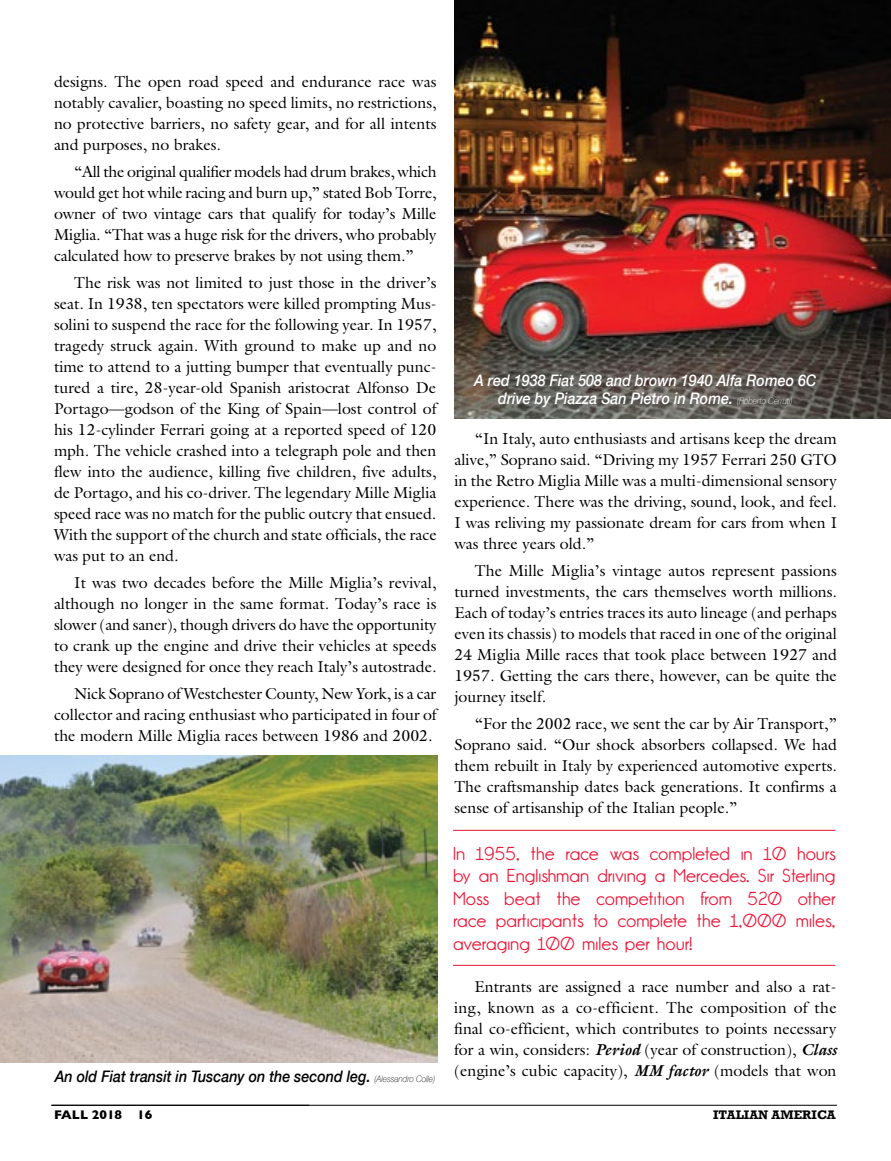
<style>
.page{position:relative;width:891px;height:1161px;background:#fff}
.page>*{position:absolute;margin:0;border:0;box-sizing:border-box;transform-origin:0 0}
.t1{font:18px/22.5px "Gardens C";color:#ed1a3b;text-align:justify}
.t2{font:15.9px/21px "Galliard";color:#000;text-align:justify}
.t3{font:italic 500 15.9px/17.4px "Helvetica Neue";color:#fff;text-align:center;scale:.9 1}
.t4{font:italic 500 15.9px "Helvetica Neue";color:#000;scale:.9 1}
.t5{font:700 12.75px "Rockwell";color:#000}
.t6{font:700 12.75px "Gill Sans";color:#000}
.s1{font-weight:100;font-size:9px}
.s2{font-weight:700;font-style:italic}
</style>
<div class="page">
<hr style="left:51px;top:1105px;width:786px;height:1px;background:#000">
<img style="left:0;top:756px;width:437px;height:307px">
<img style="left:454px;top:0;width:437px;height:418px">
<hr style="left:453px;top:830px;width:382px;height:1px;background:#e31837">
<hr style="left:453px;top:965px;width:382px;height:1px;background:#e31837">
<p class="t2" style="left:54px;top:70px;width:384px">designs. The open road speed and endurance race was notably cavalier, boasting no speed limits, no restrictions, no protective barriers, no safety gear, and for all intents and purposes, no brakes.</p>
<p class="t2" style="left:54px;top:160px;width:384px;text-indent:20px">“All the original qualifier models had drum brakes, which would get hot while racing and burn up,” stated Bob Torre, owner of two vintage cars that qualify for today’s Mille Miglia. “That was a huge risk for the drivers, who probably calculated how to preserve brakes by not using them.”</p>
<p class="t2" style="left:54px;top:272px;width:384px;text-indent:20px">The risk was not limited to just those in the driver’s seat. In 1938, ten spectators were killed prompting Mus&shy;solini to suspend the race for the following year. In 1957, tragedy struck again. With ground to make up and no time to attend to a jutting bumper that eventually punc&shy;tured a tire, 28-year-old Spanish aristocrat Alfonso De Portago—godson of the King of Spain—lost control of his 12-cylinder Ferrari going at a reported speed of 120 mph. The vehicle crashed into a telegraph pole and then flew into the audience, killing five children, five adults, de Portago, and his co-driver. The legendary Mille Miglia speed race was no match for the public outcry that ensued.<br>With the support of the church and state officials, the race was put to an end.</p>
<p class="t2" style="left:54px;top:572px;width:384px;text-indent:20px">It was two decades before the Mille Miglia’s revival, although no longer in the same format. Today’s race is slower (and saner), though drivers do have the opportunity to crank up the engine and drive their vehicles at speeds they were designed for once they reach Italy’s autostrade.</p>
<p class="t2" style="left:54px;top:683px;width:384px;text-indent:20px">Nick Soprano of Westchester County, New York, is a car collector and racing enthusiast who participated in four of the modern Mille Miglia races between 1986 and 2002.</p>
<p class="t4" style="left:55px;top:1063px;width:424px">An old Fiat transit in Tuscany on the second leg. <span class="s1">(Alessandro Colle)</span></p>
<p class="t3" style="left:474px;top:371px;width:382px">A red 1938 Fiat 508 and brown 1940 Alfa Romeo 6C drive by Piazza San Pietro in Rome. <span class="s1">(Roberto Cerruti)</span></p>
<p class="t2" style="left:455px;top:428px;width:384px;text-indent:20px">“In Italy, auto enthusiasts and artisans keep the dream alive,” Soprano said. “Driving my 1957 Ferrari 250 GTO in the Retro Miglia Mille was a multi-dimensional sensory experience. There was the driving, sound, look, and feel.<br>I was reliving my passionate dream for cars from when I was three years old.”</p>
<p class="t2" style="left:455px;top:560px;width:384px;text-indent:20px">The Mille Miglia’s vintage autos represent passions turned investments, the cars themselves worth millions.<br>Each of today’s entries traces its auto lineage (and perhaps even its chassis) to models that raced in one of the original 24 Miglia Mille races that took place between 1927 and 1957. Getting the cars there, however, can be quite the journey itself.</p>
<p class="t2" style="left:455px;top:713px;width:384px;text-indent:20px">“For the 2002 race, we sent the car by Air Transport,” Soprano said. “Our shock absorbers collapsed. We had them rebuilt in Italy by experienced automotive experts.<br>The craftsmanship dates back generations. It confirms a sense of artisanship of the Italian people.”</p>
<p class="t1" style="left:453px;top:842px;width:384px">In 1955, the race was completed in 10 hours by an Englishman driving a Mercedes. Sir Sterling Moss beat the competition from 520 other race participants to complete the 1,000 miles, averaging 100 miles per hour!</p>
<p class="t2" style="left:454px;top:976px;width:384px;text-indent:20px">Entrants are assigned a race number and also a rat&shy;ing, known as a co-efficient. The composition of the final co-efficient, which contributes to points necessary for a win, considers: <span class="s2">Period</span> (year of construction), <span class="s2">Class </span>(engine’s cubic capacity), <span class="s2">MM factor</span> (models that won</p>
<p class="t6" style="left:54px;top:1105px;width:100px">FALL 2018 16</p>
<p class="t5" style="left:713px;top:1107px;width:124px">ITALIAN AMERICA</p>
</div>
